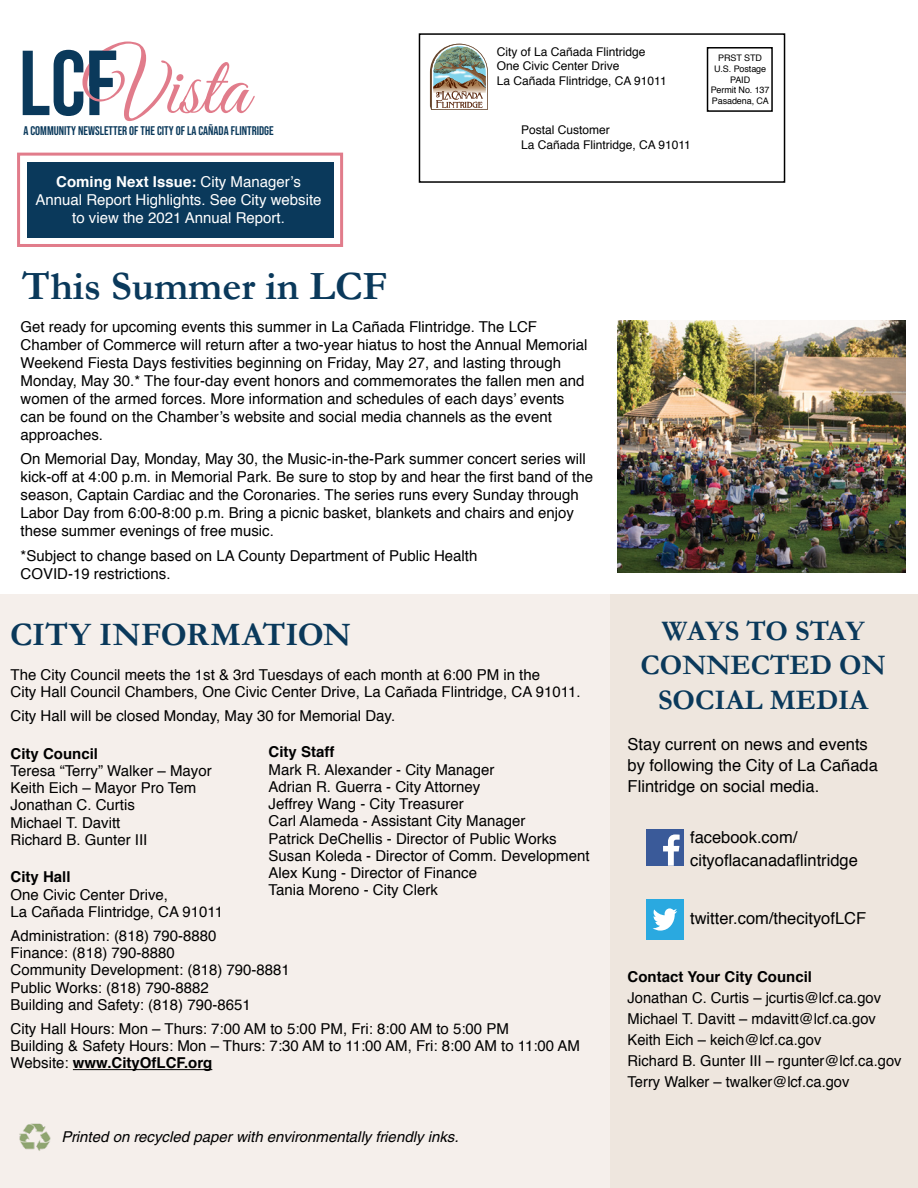
<style>
.page{position:relative;width:918px;height:1188px;background:#fff}
.page>*{position:absolute;margin:0;border:0;box-sizing:border-box;transform-origin:0 0}
.t1{font:84.6px "Great Vibes";color:#e17c8b}
.LCF_HEADER_New{font:700 40.5px "Garamond";color:#0a395b}
.Headline_big{font:700 33px "Garamond";letter-spacing:.005em;color:#0a395b}
.Kicker{font:700 28.5px/34.2px "Garamond";color:#0a395b;text-align:center}
.Paragraph_Style_1{font:16.5px/21px "Helvetica";color:#000}
.LCF_Body{font:15px/18px "Helvetica";color:#000}
.Paragraph_Style_1-2{font:15px "Helvetica";color:#000}
.LCF_Body-2{font:15px/18px "Helvetica";color:#fff;text-align:center}
.Paragraph_Style_1-3{font:700 15px "Helvetica";color:#000}
.Headline_big-2{font:italic 15px "Helvetica";color:#000}
.t2{font:700 12.6px "Bebas Neue Pro";color:#0a395b}
.t3{font:12px/14.4px "Helvetica";color:#000}
.t4{font:9px/10.8px "Helvetica";letter-spacing:-.01em;color:#000;text-align:center}
.s1{font-family:"Bebas Neue Pro";font-weight:700;font-size:91.95px;color:#0a395b}
.s2{font-weight:700}
.s3{font-weight:400}
</style>
<div class="page">
<div style="left:0;top:594px;width:916px;height:594px;background:#f5efeb"></div>
<div style="left:611px;top:594px;width:307px;height:594px;background:#eee6de"></div>
<svg style="left:89px;top:51px;width:27px;height:40px"></svg>
<div style="left:419px;top:33px;width:366px;height:150px;border:2px solid #000"></div>
<img style="left:429px;top:72px;width:1px;height:25px">
<svg style="left:430px;top:44px;width:58px;height:66px"></svg>
<div style="left:707px;top:47px;width:66px;height:65px;border:2px solid #000"></div>
<img style="left:19px;top:1123px;width:32px;height:28px">
<div style="left:646px;top:830px;width:37px;height:36px;background:#3a5a99"></div>
<svg style="left:663px;top:834px;width:17px;height:32px"></svg>
<div style="left:646px;top:899px;width:37px;height:41px;background:#2aa9e0"></div>
<svg style="left:653px;top:908px;width:24px;height:23px"></svg>
<img style="left:617px;top:320px;width:289px;height:252px">
<div style="left:27px;top:162px;width:306px;height:76px;background:#0a395b"></div>
<hr style="left:73px;top:1069px;width:139px;height:1px;background:#000">
<div style="left:17px;top:153px;width:326px;height:94px;border:3px solid #e17c8b"></div>
<h1 class="t1" style="left:19px;top:41px;width:231px"><span class="s1">LCF</span>Vista</h1>
<p class="t2" style="left:23px;top:124px;width:252px">A COMMUNITY NEWSLETTER OF THE CITY OF LA CAÑADA FLINTRIDGE</p>
<p class="LCF_Body-2" style="left:36px;top:173px;width:287px"><span class="s2">Coming Next Issue:</span> City Manager’s<br>Annual Report Highlights. See City website to view the 2021 Annual Report.</p>
<p class="t3" style="left:497px;top:45px;width:171px">City of La Cañada Flintridge<br>One Civic Center Drive<br>La Cañada Flintridge, CA 91011</p>
<p class="t3" style="left:521px;top:123px;width:171px">Postal Customer<br>La Cañada Flintridge, CA 91011</p>
<p class="LCF_HEADER_New" style="left:22px;top:262px;width:367px">This Summer in LCF</p>
<p class="LCF_Body" style="left:21px;top:318px;width:568px">Get ready for upcoming events this summer in La Cañada Flintridge. The LCF Chamber of Commerce will return after a two-year hiatus to host the Annual Memorial Weekend Fiesta Days festivities beginning on Friday, May 27, and lasting through Monday, May 30.* The four-day event honors and commemorates the fallen men and women of the armed forces. More information and schedules of each days’ events can be found on the Chamber’s website and social media channels as the event approaches.</p>
<p class="LCF_Body" style="left:21px;top:451px;width:574px">On Memorial Day, Monday, May 30, the Music-in-the-Park summer concert series will kick-off at 4:00 p.m. in Memorial Park. Be sure to stop by and hear the first band of the season, Captain Cardiac and the Coronaries. The series runs every Sunday through Labor Day from 6:00-8:00 p.m. Bring a picnic basket, blankets and chairs and enjoy these summer evenings of free music.</p>
<p class="LCF_Body" style="left:21px;top:547px;width:458px">*Subject to change based on LA County Department of Public Health<br>COVID-19 restrictions.</p>
<p class="t4" style="left:711px;top:53px;width:60px">PRST STD<br>U.S. Postage<br>PAID<br>Permit No. 137<br>Pasadena, CA</p>
<p class="Headline_big" style="left:10px;top:615px;width:343px">CITY INFORMATION</p>
<p class="Paragraph_Style_1-2" style="left:11px;top:663px;width:531px">The City Council meets the 1st &amp; 3rd Tuesdays of each month at 6:00 PM in the</p>
<p class="Paragraph_Style_1-2" style="left:11px;top:680px;width:571px">City Hall Council Chambers, One Civic Center Drive, La Cañada Flintridge, CA 91011.</p>
<p class="Paragraph_Style_1-2" style="left:11px;top:704px;width:386px">City Hall will be closed Monday, May 30 for Memorial Day.</p>
<p class="Paragraph_Style_1-3" style="left:11px;top:741px;width:89px">City Council</p>
<p class="Paragraph_Style_1-2" style="left:11px;top:759px;width:203px">Teresa “Terry” Walker – Mayor</p>
<p class="Paragraph_Style_1-2" style="left:11px;top:776px;width:187px">Keith Eich – Mayor Pro Tem</p>
<p class="Paragraph_Style_1-2" style="left:11px;top:794px;width:126px">Jonathan C. Curtis</p>
<p class="Paragraph_Style_1-2" style="left:11px;top:811px;width:111px">Michael T. Davitt</p>
<p class="Paragraph_Style_1-2" style="left:11px;top:828px;width:138px">Richard B. Gunter III</p>
<p class="Paragraph_Style_1-3" style="left:11px;top:865px;width:62px">City Hall</p>
<p class="Paragraph_Style_1-2" style="left:11px;top:883px;width:159px">One Civic Center Drive,</p>
<p class="Paragraph_Style_1-2" style="left:11px;top:900px;width:214px">La Cañada Flintridge, CA 91011</p>
<p class="Paragraph_Style_1-2" style="left:11px;top:924px;width:207px">Administration: (818) 790-8880</p>
<p class="Paragraph_Style_1-2" style="left:11px;top:941px;width:166px">Finance: (818) 790-8880</p>
<p class="Paragraph_Style_1-2" style="left:11px;top:959px;width:281px">Community Development: (818) 790-8881</p>
<p class="Paragraph_Style_1-2" style="left:11px;top:976px;width:200px">Public Works: (818) 790-8882</p>
<p class="Paragraph_Style_1-2" style="left:11px;top:993px;width:242px">Building and Safety: (818) 790-8651</p>
<p class="Paragraph_Style_1-2" style="left:11px;top:1017px;width:500px">City Hall Hours: Mon – Thurs: 7:00 AM to 5:00 PM, Fri: 8:00 AM to 5:00 PM</p>
<p class="Paragraph_Style_1-2" style="left:11px;top:1034px;width:571px">Building &amp; Safety Hours: Mon – Thurs: 7:30 AM to 11:00 AM, Fri: 8:00 AM to 11:00 AM</p>
<p class="Paragraph_Style_1-3" style="left:11px;top:1051px;width:203px"><span class="s3">Website:</span> www.CityOfLCF.org</p>
<p class="Paragraph_Style_1-3" style="left:269px;top:740px;width:67px">City Staff</p>
<p class="LCF_Body" style="left:269px;top:761px;width:322px;line-height:17.2px">Mark R. Alexander - City Manager<br>Adrian R. Guerra - City Attorney<br>Jeffrey Wang - City Treasurer<br>Carl Alameda - Assistant City Manager<br>Patrick DeChellis - Director of Public Works Susan Koleda - Director of Comm. Development Alex Kung - Director of Finance<br>Tania Moreno - City Clerk</p>
<p class="Headline_big-2" style="left:62px;top:1128px;width:399px">Printed on recycled paper with environmentally friendly inks.</p>
<p class="Kicker" style="left:641px;top:614px;width:247px">WAYS TO STAY<br>CONNECTED ON<br>SOCIAL MEDIA</p>
<p class="Paragraph_Style_1" style="left:628px;top:734px;width:252px">Stay current on news and events by following the City of La Cañada<br>Flintridge on social media.</p>
<p class="Paragraph_Style_1" style="left:690px;top:828px;width:109px">facebook.com/</p>
<p class="Paragraph_Style_1" style="left:690px;top:850px;width:169px">cityoflacanadaflintridge</p>
<p class="Paragraph_Style_1" style="left:690px;top:909px;width:178px">twitter.com/thecityofLCF</p>
<p class="Paragraph_Style_1-3" style="left:628px;top:964px;width:186px">Contact Your City Council</p>
<p class="Paragraph_Style_1-2" style="left:628px;top:986px;width:255px">Jonathan C. Curtis – jcurtis@lcf.ca.gov</p>
<p class="Paragraph_Style_1-2" style="left:628px;top:1007px;width:250px">Michael T. Davitt – mdavitt@lcf.ca.gov</p>
<p class="Paragraph_Style_1-2" style="left:628px;top:1028px;width:195px">Keith Eich – keich@lcf.ca.gov</p>
<p class="Paragraph_Style_1-2" style="left:628px;top:1049px;width:275px">Richard B. Gunter III – rgunter@lcf.ca.gov</p>
<p class="Paragraph_Style_1-2" style="left:628px;top:1070px;width:223px">Terry Walker – twalker@lcf.ca.gov</p>
</div>
